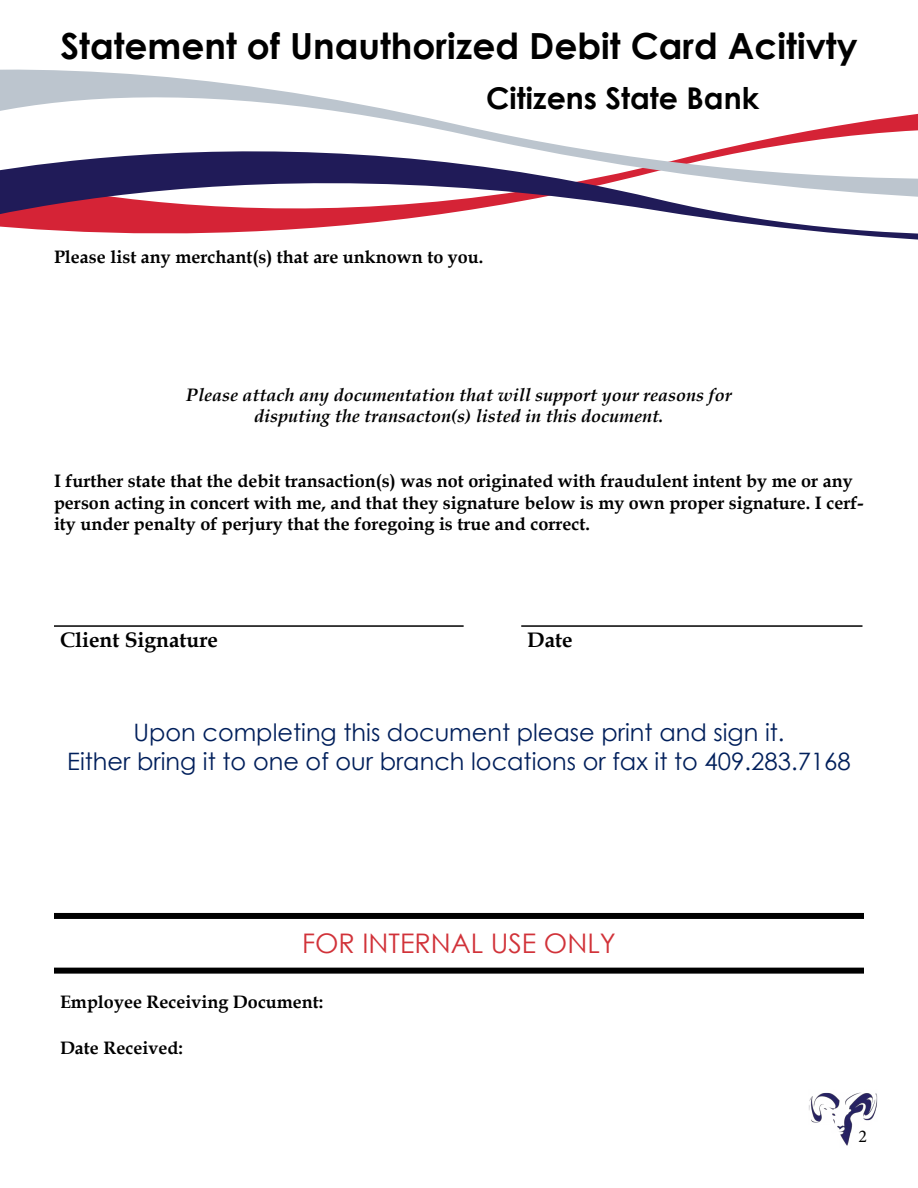
<style>
.page{position:relative;width:918px;height:1188px;background:#fff}
.page>*{position:absolute;margin:0;border:0;box-sizing:border-box;transform-origin:0 0}
.t1{font:700 36px "Century Gothic";color:#000}
.t2{font:700 30px "Century Gothic";color:#000}
.t3{font:27px "Century Gothic";color:#d13239}
.t4{font:24px/28.8px "Century Gothic";color:#001f5b;text-align:center}
.t5{font:700 21px "Book Antiqua";color:#000}
.t6{font:700 18px/21.6px "Book Antiqua";color:#000}
.t7{font:italic 700 18px/21.6px "Book Antiqua";color:#000;text-align:center}
.t8{font:18px "Minion Pro";color:#000}
</style>
<div class="page">
<svg style="left:0;top:70px;width:324px;height:28px;fill:#bcc5ce"></svg>
<svg style="left:0;top:98px;width:918px;height:142px"></svg>
<img style="left:809px;top:1092px;width:69px;height:54px">
<hr style="left:54px;top:625px;width:410px;height:2px;background:#000">
<hr style="left:521px;top:625px;width:341px;height:2px;background:#000">
<div style="left:54px;top:913px;width:810px;height:6px;background:#000"></div>
<div style="left:54px;top:968px;width:810px;height:6px;background:#000"></div>
<h1 class="t1" style="left:61px;top:18px;width:799px">Statement of Unauthorized Debit Card Acitivty</h1>
<h2 class="t2" style="left:486px;top:75px;width:275px">Citizens State Bank</h2>
<p class="t6" style="left:54px;top:246px;width:431px">Please list any merchant(s) that are unknown to you.</p>
<p class="t7" style="left:186px;top:384px;width:547px">Please attach any documentation that will support your reasons for disputing the transacton(s) listed in this document.</p>
<p class="t6" style="left:54px;top:470px;width:811px">I further state that the debit transaction(s) was not originated with fraudulent intent by me or any person acting in concert with me, and that they signature below is my own proper signature. I cerf&shy;ity under penalty of perjury that the foregoing is true and correct.</p>
<p class="t5" style="left:60px;top:626px;width:160px">Client Signature</p>
<p class="t5" style="left:527px;top:626px;width:47px">Date</p>
<h3 class="t4" style="left:67px;top:717px;width:785px">Upon completing this document please print and sign it.<br>Either bring it to one of our branch locations or fax it to 409.283.7168</h3>
<h3 class="t3" style="left:302px;top:925px;width:315px">FOR INTERNAL USE ONLY</h3>
<p class="t6" style="left:60px;top:991px;width:265px">Employee Receiving Document:</p>
<p class="t6" style="left:60px;top:1037px;width:124px">Date Received:</p>
<p class="t8" style="left:859px;top:1124px;width:10px">2</p>
</div>
